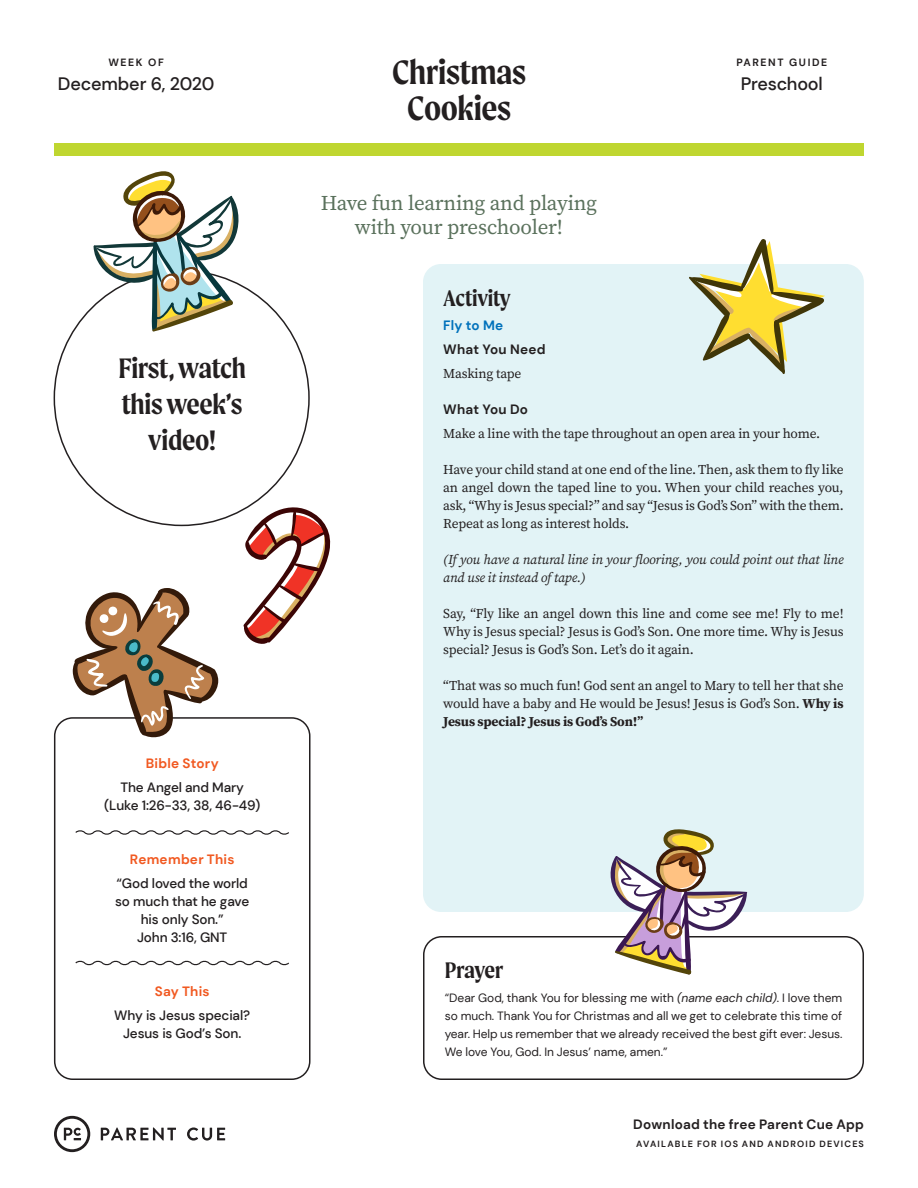
<style>
.page{position:relative;width:918px;height:1188px;background:#fff}
.page>*{position:absolute;margin:0;border:0;box-sizing:border-box;transform-origin:0 0}
.t1{font:600 36px/36px "Moret";letter-spacing:-.01em;color:#231f20;text-align:center}
.t2{font:600 30px/36px "Moret";letter-spacing:-.01em;color:#231f20;text-align:center}
.t3{font:600 24px "Moret";letter-spacing:-.01em;color:#231f20}
.t4{font:21px/24px "Source Serif Pro";letter-spacing:-.01em;color:#5a715c;text-align:center}
.t5{font:500 18px "DM Sans";letter-spacing:-.015em;color:#231f20}
.t6{font:13.5px/18px "Source Serif Pro";letter-spacing:-.01em;color:#231f20;text-align:justify}
.t7{font:500 13.5px/18px "DM Sans";letter-spacing:-.01em;color:#231f20;text-align:center}
.t8{font:italic 13.5px/18px "Source Serif Pro";letter-spacing:-.01em;color:#231f20}
.t9{font:700 13.5px "DM Sans";letter-spacing:.015em;color:#231f20}
.t10{font:700 13.5px "DM Sans";letter-spacing:.02em;color:#f15921}
.t11{font:700 13.5px "DM Sans";letter-spacing:.015em;color:#0071bb}
.t12{font:12px/18px "DM Sans";letter-spacing:-.005em;color:#231f20;text-align:justify}
.t13{font:700 10.5px "DM Sans";letter-spacing:.15em;color:#231f20}
.t14{font:700 9px "DM Sans";letter-spacing:.135em;color:#231f20}
.s1{font-weight:700}
.s2{font-style:italic}
</style>
<div class="page">
<div style="left:423px;top:936px;width:441px;height:144px;border:2px solid #231f20;border-radius:18px"></div>
<div style="left:54px;top:144px;width:810px;height:12px;background:#bfd630"></div>
<svg style="left:101px;top:1127px;width:75px;height:14px"></svg>
<svg style="left:187px;top:1127px;width:38px;height:14px"></svg>
<svg style="left:54px;top:1116px;width:36px;height:36px"></svg>
<div style="left:423px;top:264px;width:441px;height:648px;background:#e2f3f6;border-radius:18px"></div>
<div style="left:54px;top:717px;width:257px;height:363px;border:2px solid #231f20;border-radius:18px"></div>
<svg style="left:75px;top:830px;width:214px;height:5px"></svg>
<svg style="left:75px;top:960px;width:214px;height:6px"></svg>
<svg style="left:243px;top:492px;width:88px;height:152px"></svg>
<svg style="left:689px;top:239px;width:136px;height:135px"></svg>
<svg style="left:93px;top:171px;width:159px;height:161px"></svg>
<svg style="left:68px;top:588px;width:155px;height:150px"></svg>
<svg style="left:598px;top:829px;width:149px;height:146px"></svg>
<p class="t13" style="left:108px;top:56px;width:57px">WEEK OF</p>
<h3 class="t5" style="left:58px;top:73px;width:158px">December 6, 2020</h3>
<h2 class="t2" style="left:118px;top:350px;width:129px">First, watch this week’s video!</h2>
<p class="t10" style="left:146px;top:755px;width:75px">Bible Story</p>
<p class="t7" style="left:104px;top:778px;width:158px">The Angel and Mary (Luke 1:26-33, 38, 46-49)</p>
<p class="t10" style="left:130px;top:851px;width:106px">Remember This</p>
<p class="t7" style="left:115px;top:874px;width:136px">“God loved the world so much that he gave his only Son.”<br>John 3:16, GNT</p>
<p class="t10" style="left:155px;top:983px;width:56px">Say This</p>
<p class="t7" style="left:114px;top:1006px;width:137px">Why is Jesus special?<br>Jesus is God’s Son.</p>
<h1 class="t1" style="left:392px;top:54px;width:136px">Christmas<br>Cookies</h1>
<h3 class="t4" style="left:321px;top:191px;width:278px">Have fun learning and playing with your preschooler!</h3>
<p class="t13" style="left:736px;top:56px;width:92px">PARENT GUIDE</p>
<h3 class="t5" style="left:741px;top:73px;width:84px">Preschool</h3>
<h3 class="t3" style="left:443px;top:284px;width:69px">Activity</h3>
<p class="t11" style="left:443px;top:317px;width:62px">Fly to Me</p>
<p class="t9" style="left:443px;top:341px;width:104px">What You Need</p>
<p class="t6" style="left:443px;top:365px;width:80px">Masking tape</p>
<p class="t9" style="left:443px;top:401px;width:86px">What You Do</p>
<p class="t6" style="left:443px;top:425px;width:379px">Make a line with the tape throughout an open area in your home.</p>
<p class="t6" style="left:443px;top:461px;width:402px">Have your child stand at one end of the line. Then, ask them to fly like an angel down the taped line to you. When your child reaches you, ask, “Why is Jesus special?” and say “Jesus is God’s Son” with the them.<br>Repeat as long as interest holds.</p>
<p class="t8" style="left:443px;top:550px;width:402px">(If you have a natural line in your flooring, you could point out that line and use it instead of tape.)</p>
<p class="t6" style="left:443px;top:605px;width:402px">Say, “Fly like an angel down this line and come see me! Fly to me!<br>Why is Jesus special? Jesus is God’s Son. One more time. Why is Jesus special? Jesus is God’s Son. Let’s do it again.</p>
<p class="t6" style="left:443px;top:677px;width:402px">“That was so much fun! God sent an angel to Mary to tell her that she would have a baby and He would be Jesus! Jesus is God’s Son. <span class="s1">Why is Jesus special? Jesus is God’s Son!”</span></p>
<h3 class="t3" style="left:445px;top:956px;width:60px">Prayer</h3>
<p class="t12" style="left:445px;top:989px;width:399px">“Dear God, thank You for blessing me with <span class="s2">(name each child)</span>. I love them so much. Thank You for Christmas and all we get to celebrate this time of year. Help us remember that we already received the best gift ever: Jesus.<br>We love You, God. In Jesus’ name, amen.”</p>
<p class="t9" style="left:633px;top:1116px;width:232px">Download the free Parent Cue App</p>
<p class="t14" style="left:636px;top:1138px;width:229px">AVAILABLE FOR IOS AND ANDROID DEVICES</p>
</div>
